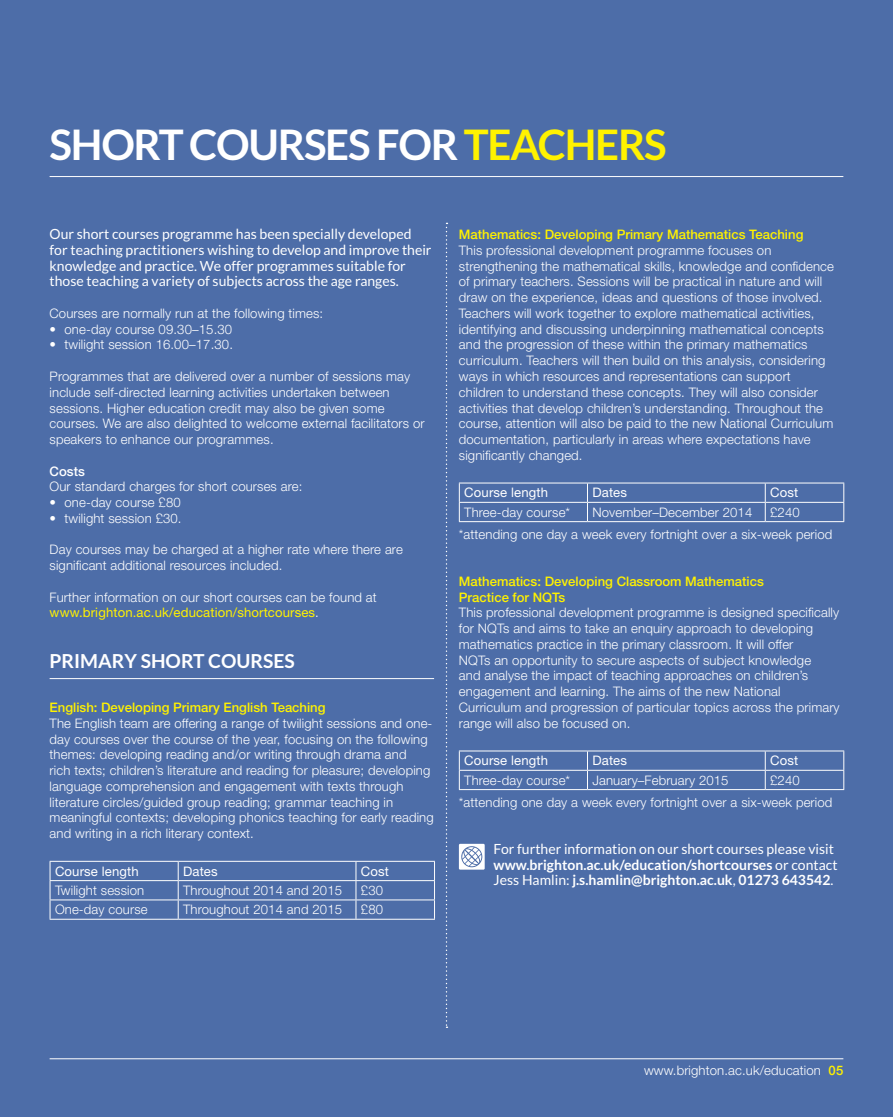
<style>
.page{position:relative;width:893px;height:1117px;background:#fff}
.page>*{position:absolute;margin:0;border:0;box-sizing:border-box;transform-origin:0 0}
.t1{font:700 42px "Lato";letter-spacing:-.03em;color:#fff}
.t2{font:700 19.25px "Lato";color:#fff}
.t3{font:14px/15.8px "Lato";color:#fff}
.t4{font:700 14px/15.8px "Lato";color:#fff}
.t5{font:300 13.12px/15.8px "Helvetica Neue LT Std";letter-spacing:.01em;color:#fff}
.t6{font:500 13.12px/15.8px "Helvetica Neue LT Std";color:#fff200}
.t7{font:13.12px "Helvetica Neue LT Std";letter-spacing:.01em;color:#fff}
.t8{font:500 13.12px "Helvetica Neue LT Std";color:#fff}
.s1{color:#fff200}
.s2{font-weight:400;color:#fff200}
.s3{font-weight:400}
.s4{font-weight:500;color:#fff200}
</style>
<div class="page">
<div style="left:0;top:0;width:893px;height:1116px;background:#4d6da8"></div>
<hr style="left:50px;top:1058px;width:793px;height:1px;background:#fff">
<hr style="left:50px;top:678px;width:384px;height:1px;background:#fff">
<hr style="left:50px;top:860px;width:128px;height:1px;background:#fff">
<hr style="left:178px;top:860px;width:178px;height:1px;background:#fff">
<hr style="left:356px;top:860px;width:79px;height:1px;background:#fff">
<hr style="left:50px;top:880px;width:128px;height:1px;background:#fff">
<hr style="left:178px;top:880px;width:178px;height:1px;background:#fff">
<hr style="left:356px;top:880px;width:79px;height:1px;background:#fff">
<hr style="left:50px;top:899px;width:128px;height:1px;background:#fff">
<svg style="left:50px;top:861px;width:1px;height:57px"></svg>
<hr style="left:178px;top:899px;width:178px;height:1px;background:#fff">
<svg style="left:178px;top:861px;width:1px;height:57px"></svg>
<hr style="left:356px;top:899px;width:79px;height:1px;background:#fff">
<svg style="left:356px;top:861px;width:1px;height:57px"></svg>
<svg style="left:434px;top:861px;width:1px;height:57px"></svg>
<hr style="left:50px;top:918px;width:128px;height:1px;background:#fff">
<hr style="left:178px;top:918px;width:178px;height:1px;background:#fff">
<hr style="left:356px;top:918px;width:79px;height:1px;background:#fff">
<svg style="left:446px;top:223px;width:1px;height:804px"></svg>
<hr style="left:459px;top:482px;width:128px;height:1px;background:#fff">
<hr style="left:587px;top:482px;width:178px;height:1px;background:#fff">
<hr style="left:765px;top:482px;width:79px;height:1px;background:#fff">
<hr style="left:459px;top:502px;width:128px;height:1px;background:#fff">
<svg style="left:459px;top:483px;width:1px;height:38px"></svg>
<hr style="left:459px;top:521px;width:128px;height:1px;background:#fff">
<hr style="left:587px;top:502px;width:178px;height:1px;background:#fff">
<svg style="left:587px;top:483px;width:1px;height:38px"></svg>
<hr style="left:587px;top:521px;width:178px;height:1px;background:#fff">
<hr style="left:765px;top:502px;width:79px;height:1px;background:#fff">
<svg style="left:765px;top:483px;width:1px;height:38px"></svg>
<svg style="left:843px;top:483px;width:1px;height:38px"></svg>
<hr style="left:765px;top:521px;width:79px;height:1px;background:#fff">
<hr style="left:459px;top:750px;width:128px;height:1px;background:#fff">
<hr style="left:587px;top:750px;width:178px;height:1px;background:#fff">
<hr style="left:765px;top:750px;width:79px;height:1px;background:#fff">
<hr style="left:459px;top:769px;width:128px;height:1px;background:#fff">
<svg style="left:459px;top:751px;width:1px;height:38px"></svg>
<hr style="left:587px;top:769px;width:178px;height:1px;background:#fff">
<svg style="left:587px;top:751px;width:1px;height:38px"></svg>
<hr style="left:765px;top:769px;width:79px;height:1px;background:#fff">
<svg style="left:765px;top:751px;width:1px;height:38px"></svg>
<svg style="left:843px;top:751px;width:1px;height:38px"></svg>
<hr style="left:459px;top:789px;width:128px;height:1px;background:#fff">
<hr style="left:587px;top:789px;width:178px;height:1px;background:#fff">
<hr style="left:765px;top:789px;width:79px;height:1px;background:#fff">
<hr style="left:50px;top:176px;width:793px;height:1px;background:#fff">
<svg style="left:459px;top:843px;width:26px;height:26px"></svg>
<h1 class="t1" style="left:50px;top:121px;width:619px">SHORT COURSES FOR <span class="s1">TEACHERS</span></h1>
<p class="t3" style="left:50px;top:226px;width:383px">Our short courses programme has been specially developed for teaching practitioners wishing to develop and improve their knowledge and practice. We offer programmes suitable for those teaching a variety of subjects across the age ranges.</p>
<p class="t5" style="left:50px;top:305px;width:275px">Courses are normally run at the following times:</p>
<p class="t5" style="left:50px;top:321px;width:184px">• one-day course 09.30–15.30</p>
<p class="t5" style="left:50px;top:336px;width:185px">• twilight session 16.00–17.30.</p>
<p class="t5" style="left:50px;top:368px;width:376px">Programmes that are delivered over a number of sessions may include self-directed learning activities undertaken between sessions. Higher education credit may also be given some courses. We are also delighted to welcome external facilitators or speakers to enhance our programmes.</p>
<p class="t8" style="left:50px;top:463px;width:37px">Costs</p>
<p class="t5" style="left:50px;top:478px;width:254px">Our standard charges for short courses are:</p>
<p class="t5" style="left:50px;top:494px;width:133px">• one-day course £80</p>
<p class="t5" style="left:50px;top:510px;width:133px">• twilight session £30.</p>
<p class="t5" style="left:50px;top:541px;width:355px">Day courses may be charged at a higher rate where there are significant additional resources included.</p>
<p class="t5" style="left:50px;top:588px;width:329px">Further information on our short courses can be found at <span class="s2">www.brighton.ac.uk/education/shortcourses</span>.</p>
<h2 class="t2" style="left:50px;top:650px;width:247px">PRIMARY SHORT COURSES</h2>
<p class="t6" style="left:50px;top:699px;width:278px">English: Developing Primary English Teaching</p>
<p class="t5" style="left:50px;top:714px;width:386px">The English team are offering a range of twilight sessions and one&shy;day courses over the course of the year, focusing on the following themes: developing reading and/or writing through drama and<br>rich texts; children’s literature and reading for pleasure; developing language comprehension and engagement with texts through literature circles/guided group reading; grammar teaching in meaningful contexts; developing phonics teaching for early reading and writing in a rich literary context.</p>
<p class="t7" style="left:55px;top:863px;width:85px">Course length</p>
<p class="t7" style="left:183px;top:863px;width:36px">Dates</p>
<p class="t7" style="left:361px;top:863px;width:30px">Cost</p>
<p class="t5" style="left:55px;top:881px;width:91px">Twilight session</p>
<p class="t5" style="left:183px;top:881px;width:160px">Throughout 2014 and 2015</p>
<p class="t5" style="left:361px;top:881px;width:24px">£30</p>
<p class="t5" style="left:55px;top:901px;width:94px">One-day course</p>
<p class="t5" style="left:183px;top:901px;width:160px">Throughout 2014 and 2015</p>
<p class="t5" style="left:361px;top:901px;width:24px">£80</p>
<p class="t6" style="left:459px;top:226px;width:346px">Mathematics: Developing Primary Mathematics Teaching</p>
<p class="t5" style="left:459px;top:242px;width:377px">This professional development programme focuses on strengthening the mathematical skills, knowledge and confidence of primary teachers. Sessions will be practical in nature and will draw on the experience, ideas and questions of those involved.<br>Teachers will work together to explore mathematical activities, identifying and discussing underpinning mathematical concepts and the progression of these within the primary mathematics curriculum. Teachers will then build on this analysis, considering ways in which resources and representations can support children to understand these concepts. They will also consider activities that develop children’s understanding. Throughout the course, attention will also be paid to the new National Curriculum documentation, particularly in areas where expectations have significantly changed.</p>
<p class="t7" style="left:464px;top:485px;width:85px">Course length</p>
<p class="t7" style="left:592px;top:485px;width:36px">Dates</p>
<p class="t7" style="left:770px;top:485px;width:30px">Cost</p>
<p class="t5" style="left:464px;top:503px;width:107px">Three-day course*</p>
<p class="t5" style="left:592px;top:503px;width:161px">November–December 2014</p>
<p class="t5" style="left:459px;top:500px;width:375px;line-height:21.9px;text-indent:311px">£240 *attending one day a week every fortnight over a six-week period</p>
<p class="t6" style="left:459px;top:573px;width:306px">Mathematics: Developing Classroom Mathematics<br>Practice for NQTs</p>
<p class="t5" style="left:459px;top:604px;width:382px">This professional development programme is designed specifically for NQTs and aims to take an enquiry approach to developing mathematics practice in the primary classroom. It will offer<br>NQTs an opportunity to secure aspects of subject knowledge<br>and analyse the impact of teaching approaches on children’s engagement and learning. The aims of the new National Curriculum and progression of particular topics across the primary range will also be focused on.</p>
<p class="t7" style="left:464px;top:752px;width:85px">Course length</p>
<p class="t7" style="left:592px;top:752px;width:36px">Dates</p>
<p class="t7" style="left:770px;top:752px;width:30px">Cost</p>
<p class="t5" style="left:464px;top:771px;width:107px">Three-day course*</p>
<p class="t5" style="left:592px;top:771px;width:138px">January–February 2015</p>
<p class="t5" style="left:459px;top:768px;width:375px;line-height:21.9px;text-indent:311px">£240 *attending one day a week every fortnight over a six-week period</p>
<p class="t4" style="left:494px;top:840px;width:345px"><span class="s3">For further information on our short courses please visit </span>www.brighton.ac.uk/education/shortcourses <span class="s3">or contact<br>Jess Hamlin:</span> j.s.hamlin@brighton.ac.uk<span class="s3">,</span> 01273 643542<span class="s3">.</span></p>
<p class="t5" style="left:644px;top:1061px;width:201px">www.brighton.ac.uk/education <span class="s4">05</span></p>
</div>
